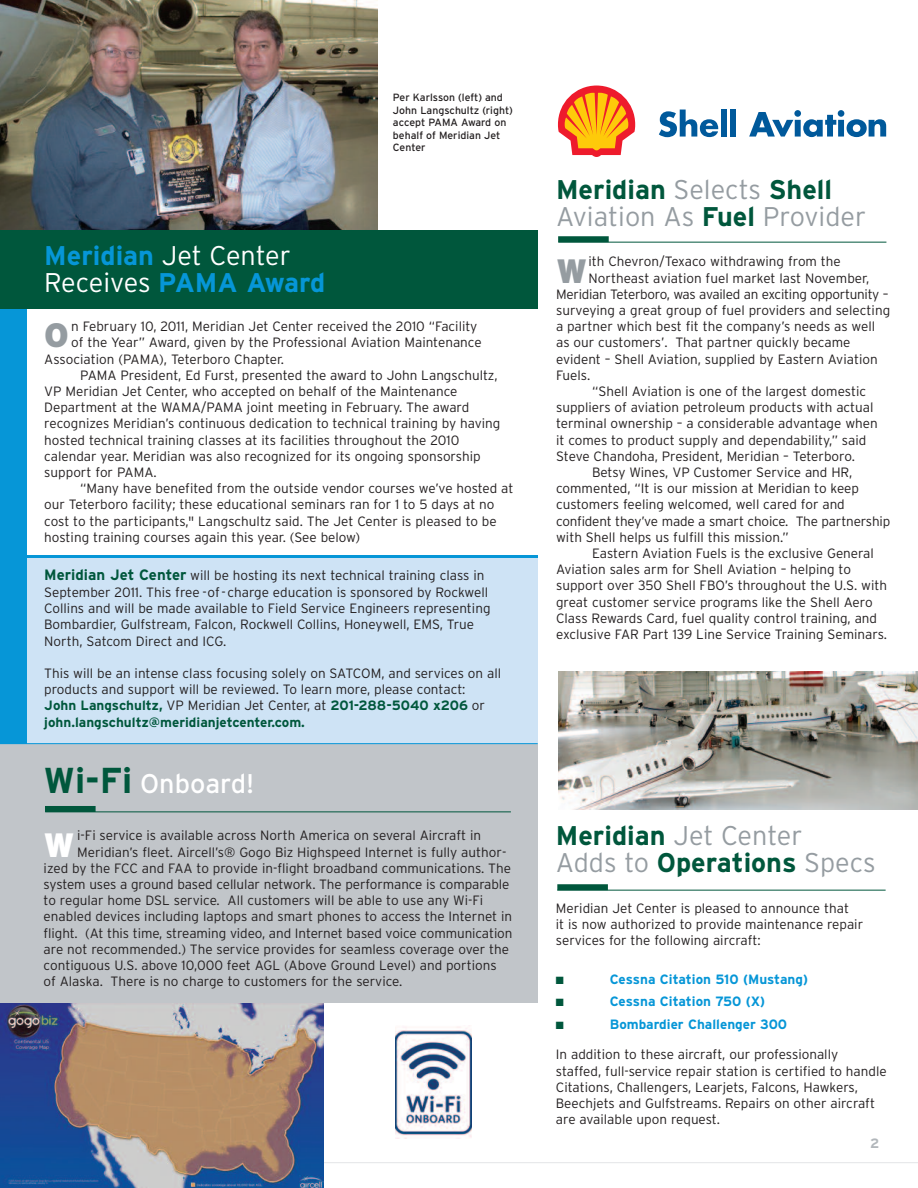
<style>
.page{position:relative;width:918px;height:1188px;background:#fff}
.page>*{position:absolute;margin:0;border:0;box-sizing:border-box;transform-origin:0 0}
.t1{font:900 33.75px "Interstate";color:#959ca1}
.t2{font:900 33.75px "Interstate";color:#fff}
.t3{font:300 27px/27px "Interstate";color:#959ca1}
.t4{font:700 27px/27px "Interstate";letter-spacing:-.015em;color:#0696d7}
.t5{font:27px "Interstate";color:#fff}
.t6{font:300 13.5px/16.2px "Interstate";color:#231f20}
.t7{font:700 13.5px "Interstate";color:#0696d7}
.t8{font:300 13.5px "Interstate";letter-spacing:-.02em;color:#231f20}
.t9{font:700 13.5px "Interstate";color:#b2b7bb}
.t10{font:10.5px/12.6px "Interstate";color:#231f20}
.t11{font:10.5px "Zapf Dingbats";color:#00573c}
.s1{font-weight:300;color:#fff}
.s2{font-weight:700;font-size:15px;color:#00573c}
.s3{font-weight:700;color:#00573c}
.s4{font-weight:700;font-size:36px;color:#00573c}
</style>
<div class="page">
<hr style="left:322px;top:1162px;width:596px;height:1px;background:#e4e5e7">
<img style="left:0;top:1003px;width:323px;height:185px">
<div style="left:0;top:744px;width:538px;height:259px;background:#c1c5c9"></div>
<div style="left:0;top:557px;width:538px;height:186px;background:#cee3f5"></div>
<div style="left:0;top:309px;width:27px;height:435px;background:#0696d7"></div>
<img style="left:0;top:0;width:378px;height:231px">
<div style="left:45px;top:806px;width:51px;height:6px;background:#00573c"></div>
<hr style="left:45px;top:812px;width:466px;height:1px;background:#00573c">
<div style="left:0;top:231px;width:538px;height:78px;background:#00573c"></div>
<hr style="left:0;top:743px;width:538px;height:1px;background:#0696d7">
<svg style="left:659px;top:110px;width:59px;height:27px"></svg>
<div style="left:721px;top:110px;width:6px;height:27px;background:#00599b"></div>
<div style="left:731px;top:110px;width:5px;height:27px;background:#00599b"></div>
<svg style="left:749px;top:110px;width:137px;height:27px"></svg>
<svg style="left:558px;top:85px;width:78px;height:72px"></svg>
<div style="left:558px;top:236px;width:51px;height:6px;background:#00573c"></div>
<hr style="left:558px;top:242px;width:328px;height:1px;background:#00573c">
<div style="left:557px;top:884px;width:51px;height:6px;background:#00573c"></div>
<hr style="left:557px;top:890px;width:329px;height:1px;background:#00573c">
<hr style="left:0;top:555px;width:538px;height:3px;background:#0696d7">
<svg style="left:395px;top:1030px;width:77px;height:109px"></svg>
<img style="left:396px;top:1025px;width:75px;height:114px">
<img style="left:558px;top:672px;width:360px;height:138px">
<p class="t10" style="left:393px;top:91px;width:121px">Per Karlsson (left) and<br>John Langschultz (right) accept PAMA Award on behalf of Meridian Jet<br>Center</p>
<h2 class="t4" style="left:44px;top:242px;width:283px">Meridian <span class="s1">Jet Center<br>Receives</span> PAMA Award</h2>
<h1 class="t1" style="left:44px;top:316px;width:26px">O</h1>
<p class="t6" style="left:71px;top:318px;width:408px">n February 10, 2011, Meridian Jet Center received the 2010 “Facility</p>
<p class="t6" style="left:71px;top:335px;width:412px">of the Year” Award, given by the Professional Aviation Maintenance</p>
<p class="t6" style="left:44px;top:351px;width:241px">Association (PAMA), Teterboro Chapter.</p>
<p class="t6" style="left:80px;top:367px;width:419px">PAMA President, Ed Furst, presented the award to John Langschultz,</p>
<p class="t6" style="left:44px;top:383px;width:415px">VP Meridian Jet Center, who accepted on behalf of the Maintenance</p>
<p class="t6" style="left:44px;top:399px;width:427px">Department at the WAMA/PAMA joint meeting in February. The award</p>
<p class="t6" style="left:44px;top:416px;width:458px">recognizes Meridian’s continuous dedication to technical training by having</p>
<p class="t6" style="left:44px;top:432px;width:417px">hosted technical training classes at its facilities throughout the 2010</p>
<p class="t6" style="left:44px;top:448px;width:438px">calendar year. Meridian was also recognized for its ongoing sponsorship</p>
<p class="t6" style="left:44px;top:464px;width:114px">support for PAMA.</p>
<p class="t6" style="left:80px;top:480px;width:435px">“Many have benefited from the outside vendor courses we’ve hosted at</p>
<p class="t6" style="left:44px;top:497px;width:452px">our Teterboro facility; these educational seminars ran for 1 to 5 days at no</p>
<p class="t6" style="left:44px;top:513px;width:454px">cost to the participants," Langschultz said. The Jet Center is pleased to be</p>
<p class="t6" style="left:44px;top:529px;width:318px">hosting training courses again this year. (See below)</p>
<p class="t6" style="left:44px;top:567px;width:448px"><span class="s2">Meridian Jet Center</span> will be hosting its next technical training class in September 2011. This free -of-charge education is sponsored by Rockwell Collins and will be made available to Field Service Engineers representing Bombardier, Gulfstream, Falcon, Rockwell Collins, Honeywell, EMS, True North, Satcom Direct and ICG.</p>
<p class="t6" style="left:44px;top:665px;width:458px">This will be an intense class focusing solely on SATCOM, and services on all products and support will be reviewed. To learn more, please contact:<br><span class="s3">John Langschultz,</span> VP Meridian Jet Center, at <span class="s3">201-288-5040 x206</span> or <span class="s3">john.langschultz@meridianjetcenter.com.</span></p>
<h2 class="t5" style="left:44px;top:768px;width:212px"><span class="s4">Wi-Fi</span> Onboard!</h2>
<h1 class="t2" style="left:44px;top:825px;width:33px">W</h1>
<p class="t6" style="left:77px;top:828px;width:405px">i-Fi service is available across North America on several Aircraft in</p>
<p class="t6" style="left:77px;top:844px;width:431px">Meridian’s fleet. Aircell’s® Gogo Biz Highspeed Internet is fully author-</p>
<p class="t6" style="left:44px;top:860px;width:469px">ized by the FCC and FAA to provide in-flight broadband communications. The</p>
<p class="t6" style="left:44px;top:876px;width:467px">system uses a ground based cellular network. The performance is comparable</p>
<p class="t6" style="left:44px;top:892px;width:441px">to regular home DSL service. All customers will be able to use any Wi-Fi</p>
<p class="t6" style="left:44px;top:909px;width:470px">enabled devices including laptops and smart phones to access the Internet in</p>
<p class="t6" style="left:44px;top:925px;width:470px">flight. (At this time, streaming video, and Internet based voice communication</p>
<p class="t6" style="left:44px;top:941px;width:467px">are not recommended.) The service provides for seamless coverage over the</p>
<p class="t6" style="left:44px;top:957px;width:455px">contiguous U.S. above 10,000 feet AGL (Above Ground Level) and portions</p>
<p class="t6" style="left:44px;top:973px;width:360px">of Alaska. There is no charge to customers for the service.</p>
<h2 class="t3" style="left:556px;top:176px;width:311px"><span class="s3">Meridian</span> Selects <span class="s3">Shell<br></span>Aviation As <span class="s3">Fuel</span> Provider</h2>
<h1 class="t1" style="left:556px;top:251px;width:33px">W</h1>
<p class="t6" style="left:589px;top:254px;width:254px">ith Chevron/Texaco withdrawing from the</p>
<p class="t6" style="left:589px;top:270px;width:282px">Northeast aviation fuel market last November,</p>
<p class="t8" style="left:556px;top:286px;width:334px">Meridian Teterboro, was availed an exciting opportunity –</p>
<p class="t6" style="left:556px;top:302px;width:336px">surveying a great group of fuel providers and selecting</p>
<p class="t6" style="left:556px;top:318px;width:321px">a partner which best fit the company’s needs as well</p>
<p class="t6" style="left:556px;top:335px;width:296px">as our customers’. That partner quickly became</p>
<p class="t6" style="left:556px;top:351px;width:323px">evident – Shell Aviation, supplied by Eastern Aviation</p>
<p class="t6" style="left:556px;top:367px;width:36px">Fuels.</p>
<p class="t6" style="left:592px;top:383px;width:276px">“Shell Aviation is one of the largest domestic</p>
<p class="t6" style="left:556px;top:399px;width:319px">suppliers of aviation petroleum products with actual</p>
<p class="t6" style="left:556px;top:416px;width:323px">terminal ownership – a considerable advantage when</p>
<p class="t6" style="left:556px;top:432px;width:312px">it comes to product supply and dependability,” said</p>
<p class="t6" style="left:556px;top:448px;width:300px">Steve Chandoha, President, Meridian – Teterboro.</p>
<p class="t6" style="left:592px;top:464px;width:262px">Betsy Wines, VP Customer Service and HR,</p>
<p class="t6" style="left:556px;top:480px;width:305px">commented, “It is our mission at Meridian to keep</p>
<p class="t6" style="left:556px;top:497px;width:290px">customers feeling welcomed, well cared for and</p>
<p class="t6" style="left:556px;top:513px;width:336px">confident they’ve made a smart choice. The partnership</p>
<p class="t6" style="left:556px;top:529px;width:234px">with Shell helps us fulfill this mission.”</p>
<p class="t6" style="left:592px;top:545px;width:283px">Eastern Aviation Fuels is the exclusive General</p>
<p class="t6" style="left:556px;top:561px;width:296px">Aviation sales arm for Shell Aviation – helping to</p>
<p class="t6" style="left:556px;top:578px;width:333px">support over 350 Shell FBO’s throughout the U.S. with</p>
<p class="t6" style="left:556px;top:594px;width:318px">great customer service programs like the Shell Aero</p>
<p class="t6" style="left:556px;top:610px;width:323px">Class Rewards Card, fuel quality control training, and</p>
<p class="t6" style="left:556px;top:626px;width:333px">exclusive FAR Part 139 Line Service Training Seminars.</p>
<h2 class="t3" style="left:556px;top:822px;width:321px"><span class="s3">Meridian</span> Jet Center<br>Adds to <span class="s3">Operations</span> Specs</h2>
<p class="t6" style="left:556px;top:900px;width:309px">Meridian Jet Center is pleased to announce that<br>it is now authorized to provide maintenance repair services for the following aircraft:</p>
<p class="t11" style="left:556px;top:974px;width:9px">■</p>
<p class="t7" style="left:610px;top:971px;width:200px">Cessna Citation 510 (Mustang)</p>
<p class="t11" style="left:556px;top:996px;width:9px">■</p>
<p class="t7" style="left:610px;top:994px;width:157px">Cessna Citation 750 (X)</p>
<p class="t11" style="left:556px;top:1019px;width:9px">■</p>
<p class="t7" style="left:610px;top:1016px;width:179px">Bombardier Challenger 300</p>
<p class="t6" style="left:556px;top:1047px;width:332px">In addition to these aircraft, our professionally staffed, full-service repair station is certified to handle Citations, Challengers, Learjets, Falcons, Hawkers, Beechjets and Gulfstreams. Repairs on other aircraft are available upon request.</p>
<p class="t9" style="left:870px;top:1136px;width:11px">2</p>
</div>
